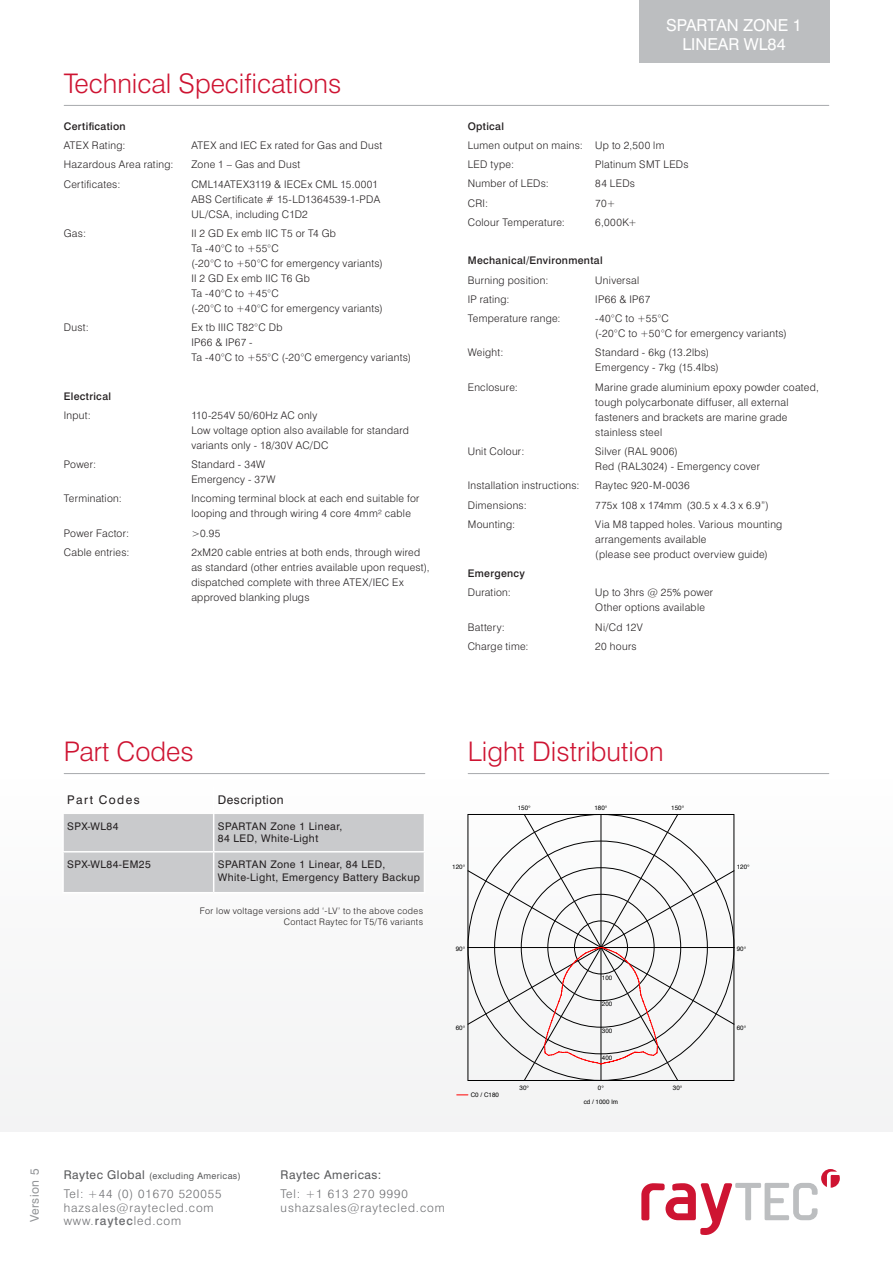
<style>
.page{position:relative;width:893px;height:1263px;background:#fff}
.page>*{position:absolute;margin:0;border:0;box-sizing:border-box;transform-origin:0 0}
.t1{font:300 27px "Swiss 721 BT";color:#ce1432}
.t2{font:16.5px/19.8px "Swiss 721 BT";color:#fff;text-align:center}
.t3{font:300 12px/13.5px "Swiss 721 BT";letter-spacing:.075em;color:#6d6e71}
.t4{font:12px "Swiss 721 BT";letter-spacing:.04em;color:#58595b}
.t5{font:12px "Swiss 721 BT";letter-spacing:.04em;color:#231f20}
.t6{font:12px "Swiss 721 BT";letter-spacing:.115em;color:#231f20}
.t7{font:12px "Swiss 721 BT";letter-spacing:.04em;color:#939598}
.t8{font:300 10.5px/15px "Swiss 721 BT";letter-spacing:.03em;color:#231f20}
.t9{font:10.5px/12.6px "Swiss 721 BT";letter-spacing:.04em;color:#231f20}
.t10{font:500 10.5px "Swiss 721 BT";letter-spacing:.03em;color:#231f20}
.t11{font:300 9px/10.8px "Swiss 721 BT";letter-spacing:.04em;color:#231f20;text-align:right}
.t12{font:9px "Swiss 721 BT";letter-spacing:.04em;color:#58595b}
.t13{font:6.3px "Helvetica";color:#000}
.s1{font-size:12px}
.s2{font-weight:500}
</style>
<div class="page">
<svg style="left:641px;top:1169px;width:199px;height:66px"></svg>
<hr style="left:64px;top:105px;width:765px;height:1px;background:#a7a9ac">
<div style="left:64px;top:814px;width:360px;height:78px;background:#c9cacc"></div>
<hr style="left:213px;top:814px;width:1px;height:37px;background:#fff">
<hr style="left:62px;top:851px;width:152px;height:1px;background:#fff">
<hr style="left:214px;top:851px;width:211px;height:1px;background:#fff">
<hr style="left:213px;top:852px;width:1px;height:40px;background:#fff">
<hr style="left:64px;top:773px;width:361px;height:1px;background:#a7a9ac">
<hr style="left:468px;top:773px;width:361px;height:1px;background:#a7a9ac">
<svg style="left:467px;top:814px;width:267px;height:267px"></svg>
<div style="left:639px;top:0;width:190px;height:63px;background:#bcbec0"></div>
<h1 class="t1" style="left:64px;top:67px;width:279px">Technical Specifications</h1>
<p class="t10" style="left:64px;top:120px;width:63px">Certification</p>
<p class="t8" style="left:64px;top:138px;width:63px">ATEX Rating:</p>
<p class="t8" style="left:191px;top:138px;width:193px">ATEX and IEC Ex rated for Gas and Dust</p>
<p class="t8" style="left:64px;top:157px;width:111px">Hazardous Area rating:</p>
<p class="t8" style="left:191px;top:157px;width:110px">Zone 1 – Gas and Dust</p>
<p class="t8" style="left:64px;top:176px;width:58px">Certificates:</p>
<p class="t8" style="left:191px;top:176px;width:190px">CML14ATEX3119 &amp; IECEx CML 15.0001<br>ABS Certificate # 15-LD1364539-1-PDA<br>UL/CSA, including C1D2</p>
<p class="t8" style="left:64px;top:225px;width:24px">Gas:</p>
<p class="t8" style="left:191px;top:225px;width:193px">II 2 GD Ex emb IIC T5 or T4 Gb<br>Ta -40°C to +55°C<br>(-20°C to +50°C for emergency variants)<br>II 2 GD Ex emb IIC T6 Gb<br>Ta -40°C to +45°C<br>(-20°C to +40°C for emergency variants)</p>
<p class="t8" style="left:64px;top:320px;width:26px">Dust:</p>
<p class="t8" style="left:191px;top:320px;width:221px">Ex tb IIIC T82°C Db<br>IP66 &amp; IP67 -<br>Ta -40°C to +55°C (-20°C emergency variants)</p>
<p class="t10" style="left:64px;top:389px;width:49px">Electrical</p>
<p class="t8" style="left:64px;top:408px;width:29px">Input:</p>
<p class="t8" style="left:191px;top:408px;width:219px">110-254V 50/60Hz AC only<br>Low voltage option also available for standard variants only - 18/30V AC/DC</p>
<p class="t8" style="left:64px;top:457px;width:34px">Power:</p>
<p class="t8" style="left:191px;top:457px;width:86px">Standard - 34W<br>Emergency - 37W</p>
<p class="t8" style="left:64px;top:491px;width:60px">Termination:</p>
<p class="t8" style="left:191px;top:491px;width:230px">Incoming terminal block at each end suitable for looping and through wiring 4 core 4mm² cable</p>
<p class="t8" style="left:64px;top:525px;width:67px">Power Factor:</p>
<p class="t8" style="left:191px;top:525px;width:31px">&gt;0.95</p>
<p class="t8" style="left:64px;top:545px;width:67px">Cable entries:</p>
<p class="t8" style="left:191px;top:545px;width:240px">2xM20 cable entries at both ends, through wired as standard (other entries available upon request), dispatched complete with three ATEX/IEC Ex approved blanking plugs</p>
<h2 class="t2" style="left:666px;top:15px;width:137px">SPARTAN ZONE 1<br>LINEAR WL84</h2>
<p class="t10" style="left:468px;top:119px;width:38px">Optical</p>
<p class="t8" style="left:468px;top:135px;width:198px;line-height:19.2px">Lumen output on mains: Up to 2,500 lm<br>LED type:</p>
<p class="t8" style="left:595px;top:157px;width:95px">Platinum SMT LEDs</p>
<p class="t8" style="left:468px;top:176px;width:83px">Number of LEDs:</p>
<p class="t8" style="left:595px;top:176px;width:41px">84 LEDs</p>
<p class="t8" style="left:468px;top:195px;width:22px">CRI:</p>
<p class="t8" style="left:595px;top:195px;width:22px">70+</p>
<p class="t8" style="left:468px;top:215px;width:99px">Colour Temperature:</p>
<p class="t8" style="left:595px;top:215px;width:43px">6,000K+</p>
<p class="t10" style="left:468px;top:254px;width:136px">Mechanical/Environmental</p>
<p class="t8" style="left:468px;top:272px;width:82px">Burning position:</p>
<p class="t8" style="left:595px;top:272px;width:46px">Universal</p>
<p class="t8" style="left:468px;top:292px;width:43px">IP rating:</p>
<p class="t8" style="left:595px;top:292px;width:56px">IP66 &amp; IP67</p>
<p class="t8" style="left:468px;top:311px;width:94px">Temperature range:</p>
<p class="t8" style="left:595px;top:311px;width:193px">-40°C to +55°C<br>(-20°C to +50°C for emergency variants)</p>
<p class="t8" style="left:468px;top:345px;width:37px">Weight:</p>
<p class="t8" style="left:595px;top:345px;width:125px">Standard - 6kg (13.2lbs)<br>Emergency - 7kg (15.4lbs)</p>
<p class="t8" style="left:468px;top:379px;width:52px">Enclosure:</p>
<p class="t8" style="left:595px;top:379px;width:225px">Marine grade aluminium epoxy powder coated, tough polycarbonate diffuser, all external fasteners and brackets are marine grade stainless steel</p>
<p class="t8" style="left:468px;top:444px;width:58px">Unit Colour:</p>
<p class="t8" style="left:595px;top:444px;width:166px">Silver (RAL 9006)<br>Red (RAL3024) - Emergency cover</p>
<p class="t8" style="left:468px;top:478px;width:113px">Installation instructions:</p>
<p class="t8" style="left:595px;top:478px;width:96px">Raytec 920-M-0036</p>
<p class="t8" style="left:468px;top:497px;width:61px">Dimensions:</p>
<p class="t8" style="left:595px;top:497px;width:175px">775x 108 x 174mm (30.5 x 4.3 x 6.9”)</p>
<p class="t8" style="left:468px;top:516px;width:49px">Mounting:</p>
<p class="t8" style="left:595px;top:516px;width:189px">Via M8 tapped holes. Various mounting arrangements available<br>(please see product overview guide)</p>
<p class="t10" style="left:468px;top:567px;width:59px">Emergency</p>
<p class="t8" style="left:468px;top:585px;width:45px">Duration:</p>
<p class="t8" style="left:595px;top:585px;width:119px">Up to 3hrs @ 25% power<br>Other options available</p>
<p class="t8" style="left:468px;top:619px;width:39px">Battery:</p>
<p class="t8" style="left:595px;top:619px;width:49px">Ni/Cd 12V</p>
<p class="t8" style="left:468px;top:638px;width:62px">Charge time:</p>
<p class="t8" style="left:595px;top:638px;width:43px">20 hours</p>
<h1 class="t1" style="left:64px;top:735px;width:131px">Part Codes</h1>
<h1 class="t1" style="left:468px;top:735px;width:197px">Light Distribution</h1>
<p class="t6" style="left:67px;top:793px;width:74px">Part Codes</p>
<p class="t5" style="left:218px;top:793px;width:67px">Description</p>
<p class="t9" style="left:67px;top:820px;width:53px">SPX-WL84</p>
<p class="t9" style="left:218px;top:820px;width:126px">SPARTAN Zone 1 Linear,<br>84 LED, White-Light</p>
<p class="t9" style="left:67px;top:858px;width:85px">SPX-WL84-EM25</p>
<p class="t9" style="left:218px;top:858px;width:204px">SPARTAN Zone 1 Linear, 84 LED,<br>White-Light, Emergency Battery Backup</p>
<p class="t11" style="left:200px;top:905px;width:225px">For low voltage versions add ‘-LV’ to the above codes<br>Contact Raytec for T5/T6 variants</p>
<p class="t13" style="left:452px;top:862px;width:14px">120°</p>
<p class="t13" style="left:594px;top:802px;width:14px">180°</p>
<p class="t13" style="left:518px;top:802px;width:14px">150°</p>
<p class="t13" style="left:671px;top:802px;width:14px">150°</p>
<p class="t13" style="left:737px;top:862px;width:14px">120°</p>
<p class="t13" style="left:456px;top:944px;width:11px">90°</p>
<p class="t13" style="left:737px;top:944px;width:11px">90°</p>
<p class="t13" style="left:456px;top:1023px;width:11px">60°</p>
<p class="t13" style="left:471px;top:1090px;width:30px">C0 / C180</p>
<p class="t13" style="left:602px;top:972px;width:12px">100</p>
<p class="t13" style="left:602px;top:999px;width:12px">200</p>
<p class="t13" style="left:602px;top:1026px;width:12px">300</p>
<p class="t13" style="left:602px;top:1052px;width:12px">400</p>
<p class="t13" style="left:519px;top:1082px;width:11px">30°</p>
<p class="t13" style="left:598px;top:1082px;width:8px">0°</p>
<p class="t13" style="left:673px;top:1082px;width:11px">30°</p>
<p class="t13" style="left:584px;top:1097px;width:36px">cd / 1000 lm</p>
<p class="t13" style="left:737px;top:1023px;width:11px">60°</p>
<p class="t7" style="left:27px;top:1222px;width:55px;rotate:-90deg">Version 5</p>
<p class="t12" style="left:64px;top:1170px;width:179px"><span class="s1">Raytec Global</span> (excluding Americas)</p>
<p class="t4" style="left:281px;top:1167px;width:102px">Raytec Americas:</p>
<p class="t3" style="left:64px;top:1187px;width:159px">Tel: +44 (0) 01670 520055 hazsales@raytecled.com www.<span class="s2">raytec</span>led.com</p>
<p class="t3" style="left:281px;top:1187px;width:166px">Tel: +1 613 270 9990 ushazsales@raytecled.com</p>
</div>
